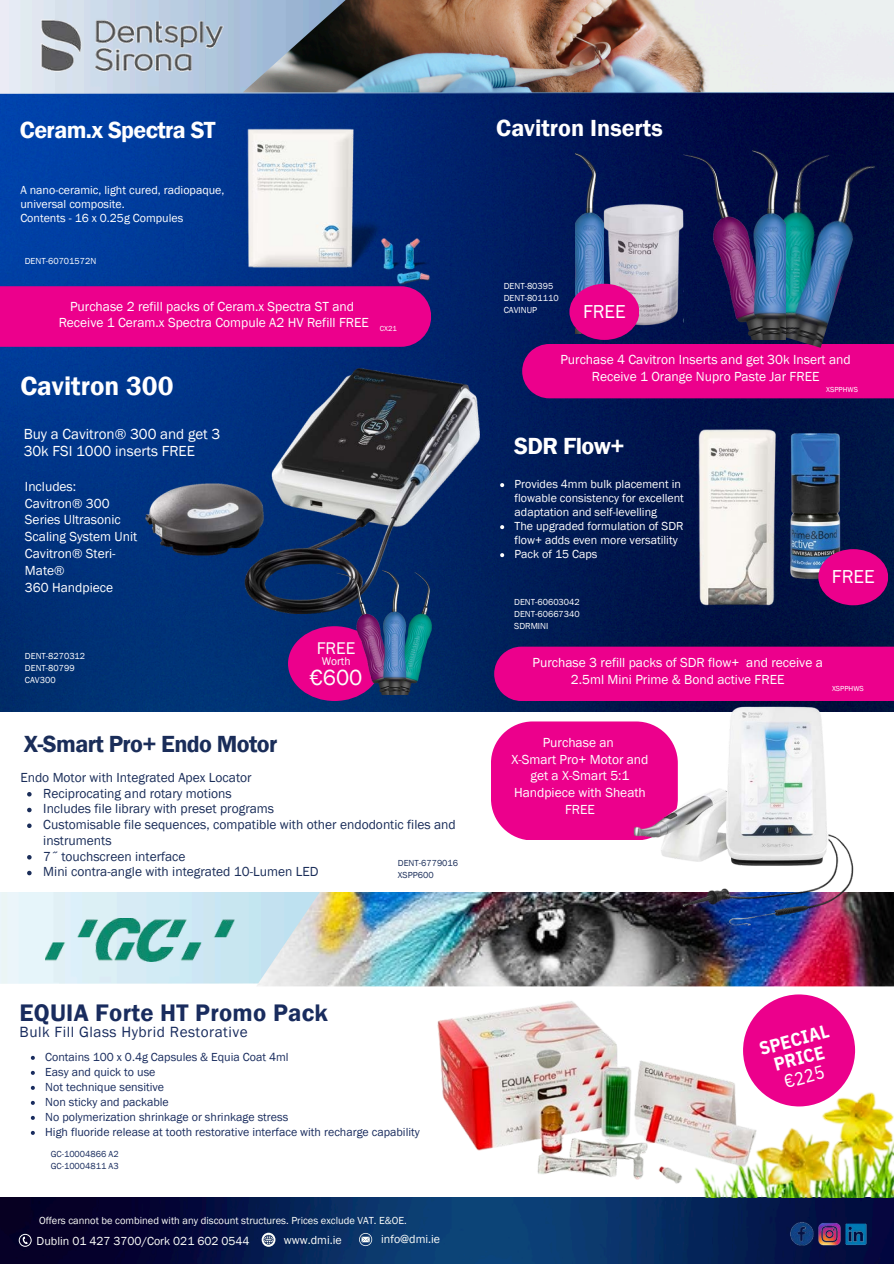
<style>
.page{position:relative;width:894px;height:1264px;background:#fff}
.page>*{position:absolute;margin:0;border:0;box-sizing:border-box;transform-origin:0 0}
.t1{font:600 27px "Franklin Gothic";color:#fff}
.t2{font:600 24.6px "Franklin Gothic";letter-spacing:.01em;color:#192c5e}
.t3{font:600 24px "Franklin Gothic";letter-spacing:-.025em;color:#fff}
.t4{font:600 24px "Franklin Gothic";letter-spacing:-.025em;color:#1a2d59}
.t5{font:600 24px "Franklin Gothic";color:#fff}
.t6{font:22.5px "Franklin Gothic";color:#fdfefa}
.t7{font:19.2px "Franklin Gothic";color:#fff}
.t8{font:700 18.45px/19px "IBM Plex Sans Cond";color:#fff;text-align:center}
.t9{font:17.4px "Franklin Gothic";color:#fdfefa}
.t10{font:15.15px "Franklin Gothic";letter-spacing:.035em;color:#192c5e}
.t11{font:15px/16.8px "Franklin Gothic";color:#fff}
.t12{font:13.5px/16.8px "Franklin Gothic";color:#fff;text-align:center}
.t13{font:13.5px/15.8px "Franklin Gothic";color:#1a2d59}
.t14{font:12px/14px "Franklin Gothic";color:#fff}
.t15{font:12px "Franklin Gothic";color:#192c5e}
.t16{font:12px "Franklin Gothic";color:#fdfefa}
.t17{font:11.55px "Franklin Gothic";color:#fdfefa}
.t18{font:10.5px "Franklin Gothic";color:#fdfefa}
.t19{font:9px "Franklin Gothic";color:#fff}
.t20{font:9px "Franklin Gothic";color:#192c5e}
.t21{font:9px "Franklin Gothic";color:#1a2d59}
.t22{font:7.5px "Franklin Gothic";color:#fff}
.s1{font-weight:400}
</style>
<div class="page">
<img style="left:0;top:94px;width:893px;height:617px">
<img style="left:0;top:0;width:893px;height:94px">
<img style="left:243px;top:0;width:650px;height:92px">
<img style="left:20px;top:0;width:222px;height:100px">
<img style="left:785px;top:411px;width:59px;height:176px">
<div style="left:0;top:286px;width:431px;height:61px;background:#ec008c"></div>
<img style="left:212px;top:118px;width:279px;height:174px">
<div style="left:522px;top:344px;width:371px;height:54px;background:#ec008c"></div>
<img style="left:584px;top:192px;width:99px;height:148px">
<img style="left:742px;top:141px;width:133px;height:207px">
<img style="left:683px;top:148px;width:102px;height:191px">
<img style="left:575px;top:149px;width:28px;height:185px">
<div style="left:569px;top:284px;width:70px;height:56px;background:#ec008c;border-radius:50%"></div>
<div style="left:494px;top:646px;width:399px;height:55px;background:#ec008c"></div>
<img style="left:636px;top:398px;width:149px;height:253px">
<img style="left:0;top:892px;width:256px;height:91px">
<img style="left:45px;top:918px;width:190px;height:43px">
<img style="left:256px;top:892px;width:637px;height:94px">
<div style="left:491px;top:721px;width:139px;height:119px;background:#ec008c"></div>
<img style="left:630px;top:703px;width:226px;height:226px">
<img style="left:145px;top:368px;width:334px;height:245px">
<div style="left:818px;top:549px;width:69px;height:56px;background:#ec008c;border-radius:50%"></div>
<svg style="left:500px;top:483px;width:4px;height:4px"></svg>
<svg style="left:500px;top:525px;width:4px;height:4px"></svg>
<svg style="left:500px;top:553px;width:4px;height:4px"></svg>
<svg style="left:27px;top:792px;width:5px;height:4px"></svg>
<svg style="left:27px;top:807px;width:5px;height:5px"></svg>
<svg style="left:27px;top:823px;width:5px;height:5px"></svg>
<svg style="left:27px;top:855px;width:5px;height:4px"></svg>
<svg style="left:27px;top:870px;width:5px;height:5px"></svg>
<div style="left:288px;top:626px;width:93px;height:75px;background:#ec008c;border-radius:50%"></div>
<img style="left:334px;top:568px;width:102px;height:126px">
<svg style="left:756px;top:994px;width:98px;height:68px;background:#ee239c"></svg>
<img style="left:0;top:1197px;width:893px;height:66px">
<svg style="left:261px;top:1232px;width:14px;height:14px"></svg>
<svg style="left:359px;top:1232px;width:13px;height:13px"></svg>
<svg style="left:19px;top:1233px;width:12px;height:13px"></svg>
<img style="left:782px;top:1207px;width:93px;height:53px">
<img style="left:756px;top:1062px;width:137px;height:135px">
<img style="left:436px;top:1001px;width:320px;height:202px">
<svg style="left:31px;top:1055px;width:4px;height:4px"></svg>
<svg style="left:31px;top:1070px;width:4px;height:4px"></svg>
<svg style="left:31px;top:1085px;width:4px;height:4px"></svg>
<svg style="left:31px;top:1100px;width:4px;height:4px"></svg>
<svg style="left:31px;top:1115px;width:4px;height:4px"></svg>
<svg style="left:31px;top:1130px;width:4px;height:4px"></svg>
<p class="t3" style="left:20px;top:115px;width:197px">Ceram.x Spectra ST</p>
<p class="t14" style="left:20px;top:183px;width:206px">A nano-ceramic, light cured, radiopaque, universal composite.<br>Contents - 16 x 0.25g Compules</p>
<p class="t19" style="left:25px;top:255px;width:73px">DENT-60701572N</p>
<h2 class="t12" style="left:59px;top:297px;width:311px">Purchase 2 refill packs of Ceram.x Spectra ST and<br>Receive 1 Ceram.x Spectra Compule A2 HV Refill FREE</h2>
<p class="t22" style="left:379px;top:324px;width:19px">CX21</p>
<p class="t1" style="left:20px;top:370px;width:155px">Cavitron 300</p>
<p class="t11" style="left:24px;top:426px;width:198px">Buy a Cavitron® 300 and get 3<br>30k FSI 1000 inserts FREE</p>
<p class="t12" style="left:25px;top:477px;width:114px;text-align:left">Includes:<br>Cavitron® 300<br>Series Ultrasonic<br>Scaling System Unit<br>Cavitron® Steri-<br>Mate®<br>360 Handpiece</p>
<p class="t19" style="left:25px;top:650px;width:62px">DENT-8270312</p>
<p class="t19" style="left:25px;top:662px;width:51px">DENT-80799</p>
<h3 class="t19" style="left:25px;top:674px;width:32px">CAV300</h3>
<h2 class="t9" style="left:317px;top:637px;width:40px">FREE</h2>
<h2 class="t17" style="left:321px;top:654px;width:30px">Worth</h2>
<h2 class="t6" style="left:309px;top:664px;width:54px">€600</h2>
<p class="t4" style="left:24px;top:729px;width:255px">X-Smart Pro+ Endo Motor</p>
<p class="t13" style="left:20px;top:769px;width:233px">Endo Motor with Integrated Apex Locator</p>
<h3 class="t13" style="left:43px;top:785px;width:190px">Reciprocating and rotary motions</h3>
<h5 class="t13" style="left:43px;top:800px;width:232px">Includes file library with preset programs</h5>
<p class="t13" style="left:43px;top:816px;width:414px">Customisable file sequences, compatible with other endodontic files and instruments</p>
<p class="t13" style="left:43px;top:848px;width:144px">7˝ touchscreen interface</p>
<p class="t13" style="left:43px;top:863px;width:276px">Mini contra-angle with integrated 10-Lumen LED</p>
<p class="t21" style="left:398px;top:857px;width:62px">DENT-6779016</p>
<p class="t21" style="left:398px;top:869px;width:37px">XSPP600</p>
<p class="t5" style="left:496px;top:114px;width:168px">Cavitron Inserts</p>
<h4 class="t19" style="left:503px;top:281px;width:51px">DENT-80395</h4>
<h5 class="t19" style="left:503px;top:293px;width:56px">DENT-801110</h5>
<p class="t19" style="left:503px;top:305px;width:35px">CAVINUP</p>
<h6 class="t7" style="left:583px;top:300px;width:44px">FREE</h6>
<p class="t12" style="left:560px;top:351px;width:292px">Purchase 4 Cavitron Inserts and get 30k Insert and<br>Receive 1 Orange Nupro Paste Jar FREE</p>
<p class="t22" style="left:825px;top:385px;width:33px">XSPPHWS</p>
<p class="t3" style="left:514px;top:431px;width:112px">SDR Flow+</p>
<p class="t14" style="left:514px;top:477px;width:171px">Provides 4mm bulk placement in flowable consistency for excellent adaptation and self-levelling</p>
<p class="t14" style="left:514px;top:519px;width:170px">The upgraded formulation of SDR flow+ adds even more versatility</p>
<h2 class="t14" style="left:514px;top:547px;width:84px">Pack of 15 Caps</h2>
<p class="t19" style="left:514px;top:596px;width:67px">DENT-60603042</p>
<p class="t19" style="left:514px;top:608px;width:67px">DENT-60667340</p>
<p class="t19" style="left:514px;top:620px;width:36px">SDRMINI</p>
<h1 class="t7" style="left:831px;top:565px;width:44px">FREE</h1>
<h5 class="t12" style="left:532px;top:654px;width:292px">Purchase 3 refill packs of SDR flow+ and receive a<br>2.5ml Mini Prime &amp; Bond active FREE</h5>
<p class="t22" style="left:831px;top:683px;width:33px">XSPPHWS</p>
<p class="t12" style="left:511px;top:733px;width:139px">Purchase an<br>X-Smart Pro+ Motor and get a X-Smart 5:1<br>Handpiece with Sheath<br>FREE</p>
<h2 class="t2" style="left:20px;top:998px;width:310px">EQUIA Forte HT Promo Pack</h2>
<h2 class="t10" style="left:20px;top:1023px;width:229px">Bulk Fill Glass Hybrid Restorative</h2>
<h5 class="t8" style="left:757px;top:1039px;width:73px;rotate:-15deg">SPECIAL<br>PRICE <span class="s1">€225</span></h5>
<p class="t15" style="left:45px;top:1049px;width:245px">Contains 100 x 0.4g Capsules &amp; Equia Coat 4ml</p>
<p class="t15" style="left:45px;top:1064px;width:112px">Easy and quick to use</p>
<p class="t15" style="left:45px;top:1079px;width:120px">Not technique sensitive</p>
<p class="t15" style="left:45px;top:1094px;width:125px">Non sticky and packable</p>
<p class="t15" style="left:45px;top:1109px;width:244px">No polymerization shrinkage or shrinkage stress</p>
<p class="t15" style="left:45px;top:1124px;width:376px">High fluoride release at tooth restorative interface with recharge capability</p>
<p class="t20" style="left:51px;top:1148px;width:69px">GC-10004866 A2</p>
<h5 class="t20" style="left:51px;top:1160px;width:69px">GC-10004811 A3</h5>
<p class="t18" style="left:39px;top:1214px;width:369px">Offers cannot be combined with any discount structures. Prices exclude VAT. E&amp;OE.</p>
<p class="t16" style="left:37px;top:1233px;width:214px">Dublin 01 427 3700/Cork 021 602 0544</p>
<p class="t16" style="left:284px;top:1232px;width:59px">www.dmi.ie</p>
<p class="t16" style="left:381px;top:1232px;width:60px">info@dmi.ie</p>
</div>
